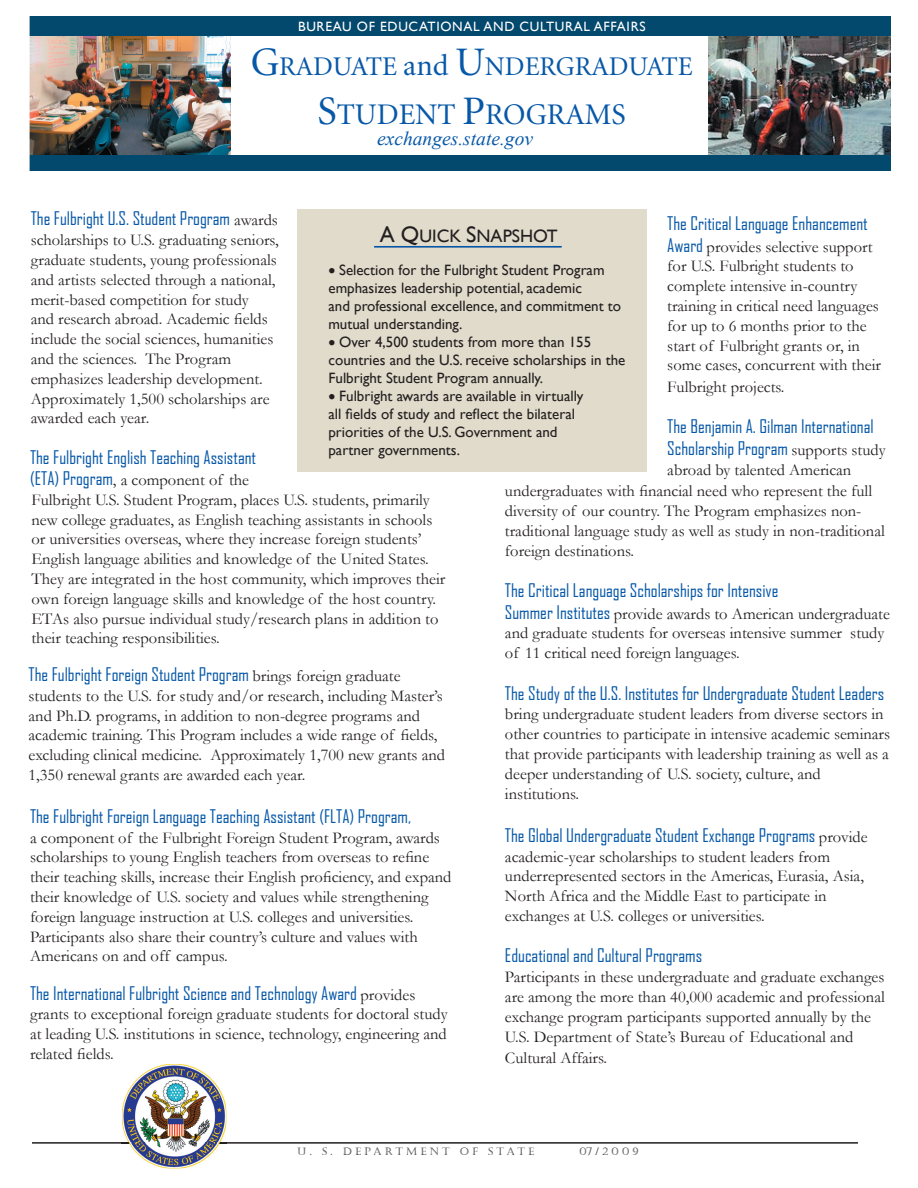
<style>
.page{position:relative;width:918px;height:1188px;background:#fff}
.page>*{position:absolute;margin:0;border:0;box-sizing:border-box;transform-origin:0 0}
.t1{font:30px "Minion";color:#0758a8}
.t2{font:27px "Minion";color:#0758a8}
.t3{font:italic 19.5px "Times New Roman";color:#0758a8}
.t4{font:18px/21.6px "Agency FB";color:#0758a8}
.t5{font:18px "Gill Sans";color:#231f20}
.t6{font:16.5px/19.8px "Garamond";color:#231f20}
.t7{font:15px/18px "Gill Sans";color:#231f20}
.t8{font:13.5px "Gill Sans";letter-spacing:.05em;color:#fff}
.t9{font:10.5px "Castellar";letter-spacing:.3em;color:#231f20}
.s1{font-size:40.5px}
.s2{font-size:30px}
.s3{font-family:"Garamond";font-size:16.5px;color:#231f20}
.s4{font-family:"Agency FB";font-size:18px;color:#0758a8}
.s5{font-size:22.5px}
</style>
<div class="page">
<img style="left:709px;top:36px;width:182px;height:120px">
<img style="left:30px;top:36px;width:201px;height:120px">
<hr style="left:226px;top:1142px;width:632px;height:2px;background:#231f20">
<hr style="left:32px;top:1142px;width:90px;height:2px;background:#231f20">
<div style="left:297px;top:209px;width:350px;height:262px;background:#e0dbca"></div>
<div style="left:28px;top:17px;width:863px;height:19px;background:#03486d"></div>
<div style="left:28px;top:156px;width:872px;height:15px;background:#03486d"></div>
<svg style="left:28px;top:16px;width:2px;height:155px"></svg>
<img style="left:122px;top:1064px;width:104px;height:105px">
<img style="left:122px;top:1142px;width:104px;height:2px">
<div style="left:891px;top:7px;width:27px;height:183px;background:#fff"></div>
<hr style="left:374px;top:246px;width:188px;height:1px;background:#0155a7">
<p class="t8" style="left:298px;top:19px;width:349px">BUREAU OF EDUCATIONAL AND CULTURAL AFFAIRS</p>
<h2 class="t2" style="left:251px;top:53px;width:443px"><span class="s1">G</span>RADUATE <span class="s2">and</span> <span class="s1">U</span>NDERGRADUATE</h2>
<h1 class="t1" style="left:318px;top:100px;width:310px"><span class="s1">S</span>TUDENT <span class="s1">P</span>ROGRAMS</h1>
<p class="t3" style="left:377px;top:125px;width:157px">exchanges.state.gov</p>
<p class="t4" style="left:31px;top:207px;width:249px">The Fulbright U.S. Student Program <span class="s3">awards</span></p>
<p class="t6" style="left:31px;top:230px;width:250px">scholarships to U.S. graduating seniors, graduate students, young professionals and artists selected through a national, merit-based competition for study<br>and research abroad. Academic fields include the social sciences, humanities and the sciences. The Program emphasizes leadership development.<br>Approximately 1,500 scholarships are awarded each year.</p>
<p class="t4" style="left:30px;top:446px;width:228px">The Fulbright English Teaching Assistant</p>
<p class="t6" style="left:30px;top:470px;width:221px"><span class="s4">(ETA) Program</span>, a component of the</p>
<p class="t4" style="left:667px;top:212px;width:202px">The Critical Language Enhancement</p>
<p class="t6" style="left:667px;top:236px;width:215px"><span class="s4">Award</span> provides selective support for U.S. Fulbright students to complete intensive in-country training in critical need languages for up to 6 months prior to the start of Fulbright grants or, in some cases, concurrent with their</p>
<p class="t6" style="left:667px;top:376px;width:119px">Fulbright projects.</p>
<p class="t4" style="left:667px;top:416px;width:220px">The Benjamin A. Gilman International<br>Scholarship Program <span class="s3">supports study</span></p>
<p class="t6" style="left:505px;top:458px;width:369px;line-height:21.5px;text-indent:162px">abroad by talented American undergraduates with financial need who represent the full</p>
<p class="t6" style="left:505px;top:501px;width:381px">diversity of our country. The Program emphasizes non&shy;traditional language study as well as study in non-traditional foreign destinations.</p>
<p class="t4" style="left:505px;top:579px;width:275px">The Critical Language Scholarships for Intensive</p>
<p class="t6" style="left:505px;top:603px;width:386px"><span class="s4">Summer Institutes</span> provide awards to American undergraduate and graduate students for overseas intensive summer study of 11 critical need foreign languages.</p>
<p class="t4" style="left:505px;top:682px;width:381px">The Study of the U.S. Institutes for Undergraduate Student Leaders</p>
<p class="t6" style="left:505px;top:704px;width:387px">bring undergraduate student leaders from diverse sectors in other countries to participate in intensive academic seminars that provide participants with leadership training as well as a deeper understanding of U.S. society, culture, and institutions.</p>
<p class="t4" style="left:505px;top:824px;width:364px">The Global Undergraduate Student Exchange Programs <span class="s3">provide</span></p>
<p class="t6" style="left:505px;top:846px;width:360px">academic-year scholarships to student leaders from underrepresented sectors in the Americas, Eurasia, Asia, North Africa and the Middle East to participate in exchanges at U.S. colleges or universities.</p>
<p class="t4" style="left:505px;top:945px;width:199px">Educational and Cultural Programs</p>
<p class="t6" style="left:505px;top:967px;width:381px">Participants in these undergraduate and graduate exchanges are among the more than 40,000 academic and professional exchange program participants supported annually by the U.S. Department of State’s Bureau of Educational and</p>
<p class="t6" style="left:505px;top:1048px;width:104px">Cultural Affairs.</p>
<p class="t5" style="left:380px;top:225px;width:180px"><span class="s5">A Q</span>UICK <span class="s5">S</span>NAPSHOT</p>
<p class="t7" style="left:328px;top:262px;width:294px">• Selection for the Fulbright Student Program emphasizes leadership potential, academic<br>and professional excellence, and commitment to mutual understanding.</p>
<p class="t7" style="left:328px;top:334px;width:298px">• Over 4,500 students from more than 155 countries and the U.S. receive scholarships in the<br>Fulbright Student Program annually.</p>
<p class="t7" style="left:328px;top:388px;width:256px">• Fulbright awards are available in virtually all fields of study and reflect the bilateral priorities of the U.S. Government and partner governments.</p>
<p class="t6" style="left:32px;top:489px;width:415px">Fulbright U.S. Student Program, places U.S. students, primarily new college graduates, as English teaching assistants in schools or universities overseas, where they increase foreign students’ English language abilities and knowledge of the United States.<br>They are integrated in the host community, which improves their own foreign language skills and knowledge of the host country.<br>ETAs also pursue individual study/research plans in addition to their teaching responsibilities.</p>
<p class="t4" style="left:29px;top:663px;width:374px">The Fulbright Foreign Student Program <span class="s3">brings foreign graduate</span></p>
<p class="t6" style="left:29px;top:685px;width:418px">students to the U.S. for study and/or research, including Master’s and Ph.D. programs, in addition to non-degree programs and academic training. This Program includes a wide range of fields, excluding clinical medicine. Approximately 1,700 new grants and 1,350 renewal grants are awarded each year.</p>
<p class="t4" style="left:30px;top:805px;width:383px">The Fulbright Foreign Language Teaching Assistant (FLTA) Program,</p>
<p class="t6" style="left:30px;top:827px;width:423px">a component of the Fulbright Foreign Student Program, awards scholarships to young English teachers from overseas to refine their teaching skills, increase their English proficiency, and expand their knowledge of U.S. society and values while strengthening foreign language instruction at U.S. colleges and universities.<br>Participants also share their country’s culture and values with Americans on and off campus.</p>
<p class="t4" style="left:30px;top:982px;width:387px">The International Fulbright Science and Technology Award <span class="s3">provides</span></p>
<p class="t6" style="left:30px;top:1004px;width:419px;text-align:justify">grants to exceptional foreign graduate students for doctoral study at leading U.S. institutions in science, technology, engineering and related fields.</p>
<p class="t9" style="left:297px;top:1145px;width:238px">U. S. DEPARTMENT OF STATE</p>
<p class="t9" style="left:579px;top:1145px;width:61px">07/2009</p>
</div>
